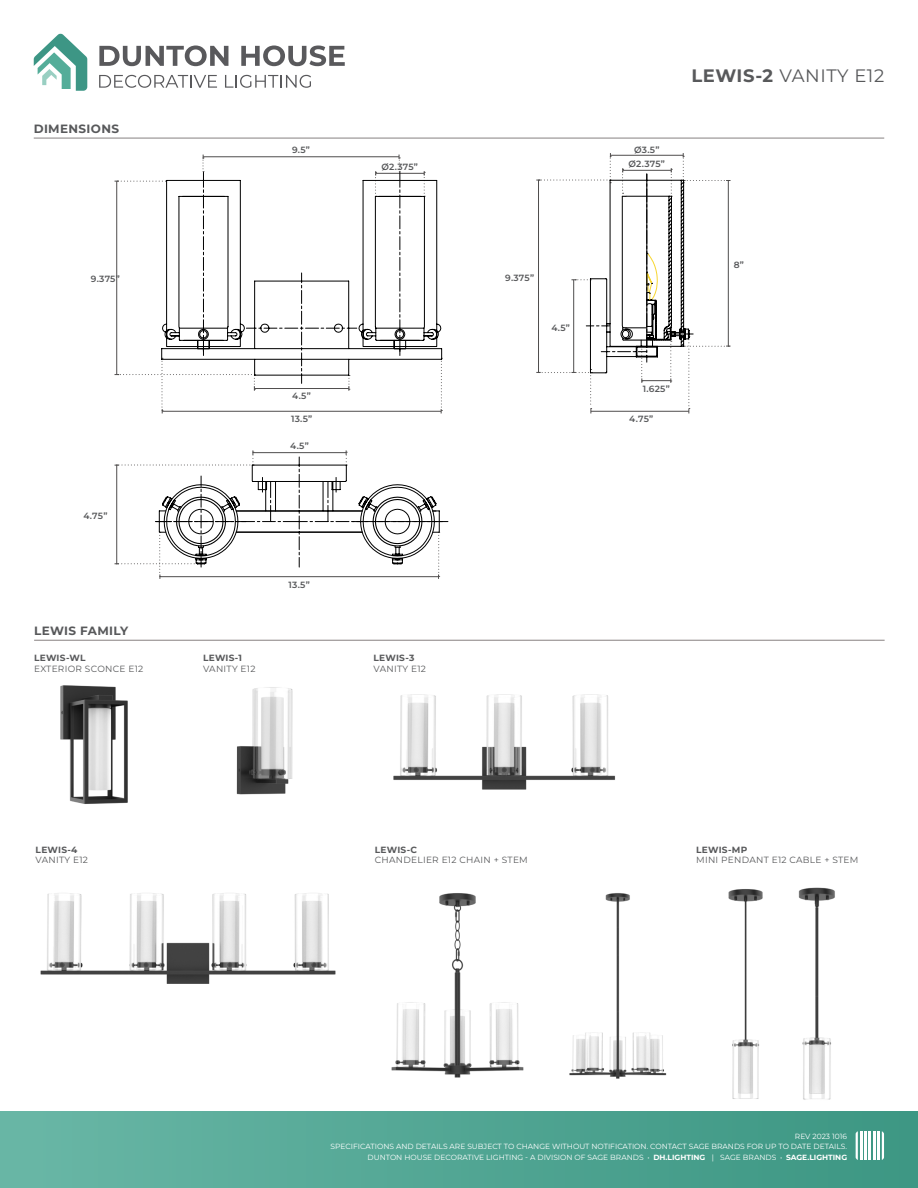
<style>
.page{position:relative;width:918px;height:1188px;background:#fff}
.page>*{position:absolute;margin:0;border:0;box-sizing:border-box;transform-origin:0 0}
.t1{font:18px "Montserrat";letter-spacing:.03em;color:#58595b}
.t2{font:700 12px "Montserrat";letter-spacing:.03em;color:#58595b}
.t3{font:9px "Montserrat";letter-spacing:.03em;color:#58595b}
.t4{font:600 9px "Montserrat";letter-spacing:.02em;color:#58595b}
.t5{font:700 9px "Montserrat";letter-spacing:.025em;color:#58595b}
.t6{font:7.5px/10.5px "Montserrat";color:#fff;text-align:right}
.s1{font-weight:700}
</style>
<div class="page">
<svg style="left:34px;top:33px;width:53px;height:58px"></svg>
<svg style="left:99px;top:46px;width:129px;height:20px"></svg>
<svg style="left:241px;top:46px;width:104px;height:20px"></svg>
<svg style="left:99px;top:75px;width:118px;height:13px"></svg>
<svg style="left:225px;top:75px;width:86px;height:13px"></svg>
<div style="left:0;top:1111px;width:918px;height:77px;background:linear-gradient(to right,#68b6a5,#3d9783)"></div>
<hr style="left:864px;top:1131px;width:3px;height:29px;background:#fff">
<hr style="left:873px;top:1131px;width:2px;height:29px;background:#fff">
<hr style="left:860px;top:1131px;width:2px;height:29px;background:#fff">
<hr style="left:869px;top:1131px;width:2px;height:29px;background:#fff">
<svg style="left:882px;top:1131px;width:2px;height:29px"></svg>
<hr style="left:877px;top:1131px;width:3px;height:29px;background:#fff">
<svg style="left:856px;top:1131px;width:2px;height:29px"></svg>
<hr style="left:34px;top:138px;width:850px;height:1px;background:#878181">
<hr style="left:116px;top:181px;width:1px;height:194px;background:#4f4d4d">
<hr style="left:254px;top:388px;width:95px;height:1px;background:#4f4d4d">
<hr style="left:203px;top:156px;width:196px;height:1px;background:#4f4d4d">
<hr style="left:162px;top:411px;width:279px;height:1px;background:#4f4d4d">
<svg style="left:203px;top:155px;width:1px;height:17px"></svg>
<svg style="left:441px;top:385px;width:1px;height:28px"></svg>
<svg style="left:115px;top:181px;width:45px;height:1px"></svg>
<svg style="left:115px;top:358px;width:140px;height:55px"></svg>
<hr style="left:34px;top:640px;width:851px;height:1px;background:#878181">
<img style="left:393px;top:694px;width:223px;height:96px">
<img style="left:40px;top:893px;width:296px;height:91px">
<img style="left:391px;top:893px;width:133px;height:185px">
<img style="left:569px;top:893px;width:98px;height:186px">
<img style="left:60px;top:685px;width:68px;height:119px">
<img style="left:236px;top:687px;width:57px;height:108px">
<img style="left:728px;top:889px;width:35px;height:210px">
<img style="left:798px;top:887px;width:37px;height:213px">
<svg style="left:161px;top:172px;width:281px;height:212px"></svg>
<svg style="left:198px;top:348px;width:11px;height:3px"></svg>
<svg style="left:359px;top:155px;width:82px;height:196px"></svg>
<svg style="left:536px;top:153px;width:195px;height:260px"></svg>
<svg style="left:115px;top:450px;width:333px;height:129px"></svg>
<hr style="left:646px;top:174px;width:1px;height:172px;background:#000">
<h2 class="t2" style="left:34px;top:121px;width:87px">DIMENSIONS</h2>
<p class="t4" style="left:292px;top:143px;width:19px">9.5”</p>
<p class="t4" style="left:634px;top:143px;width:27px">Ø3.5”</p>
<p class="t4" style="left:381px;top:161px;width:38px">Ø2.375”</p>
<p class="t4" style="left:629px;top:158px;width:38px">Ø2.375”</p>
<h1 class="t1" style="left:692px;top:64px;width:194px"><span class="s1">LEWIS-2</span> VANITY E12</h1>
<p class="t4" style="left:91px;top:273px;width:30px">9.375”</p>
<p class="t4" style="left:505px;top:272px;width:30px">9.375”</p>
<p class="t4" style="left:551px;top:321px;width:20px">4.5”</p>
<p class="t4" style="left:292px;top:390px;width:20px">4.5”</p>
<p class="t4" style="left:291px;top:413px;width:23px">13.5”</p>
<p class="t4" style="left:290px;top:440px;width:20px">4.5”</p>
<p class="t4" style="left:83px;top:510px;width:26px">4.75”</p>
<h2 class="t2" style="left:34px;top:623px;width:96px">LEWIS FAMILY</h2>
<p class="t5" style="left:34px;top:652px;width:53px">LEWIS-WL</p>
<p class="t3" style="left:34px;top:662px;width:111px">EXTERIOR SCONCE E12</p>
<p class="t5" style="left:203px;top:652px;width:40px">LEWIS-1</p>
<p class="t3" style="left:203px;top:662px;width:54px">VANITY E12</p>
<p class="t4" style="left:289px;top:578px;width:23px">13.5”</p>
<p class="t5" style="left:374px;top:652px;width:42px">LEWIS-3</p>
<p class="t3" style="left:374px;top:662px;width:54px">VANITY E12</p>
<p class="t4" style="left:643px;top:383px;width:29px">1.625”</p>
<p class="t4" style="left:629px;top:413px;width:26px">4.75”</p>
<p class="t4" style="left:734px;top:259px;width:12px">8”</p>
<p class="t5" style="left:36px;top:843px;width:43px">LEWIS-4</p>
<p class="t3" style="left:36px;top:854px;width:54px">VANITY E12</p>
<p class="t5" style="left:375px;top:843px;width:44px">LEWIS-C</p>
<p class="t3" style="left:375px;top:854px;width:155px">CHANDELIER E12 CHAIN + STEM</p>
<p class="t5" style="left:696px;top:843px;width:53px">LEWIS-MP</p>
<p class="t3" style="left:696px;top:854px;width:164px">MINI PENDANT E12 CABLE + STEM</p>
<p class="t6" style="left:331px;top:1131px;width:518px">REV 2023 1016<br>SPECIFICATIONS AND DETAILS ARE SUBJECT TO CHANGE WITHOUT NOTIFICATION. CONTACT SAGE BRANDS FOR UP TO DATE DETAILS.<br>DUNTON HOUSE DECORATIVE LIGHTING - A DIVISION OF SAGE BRANDS • <span class="s1">DH.LIGHTING</span> | SAGE BRANDS • <span class="s1">SAGE.LIGHTING</span></p>
</div>
